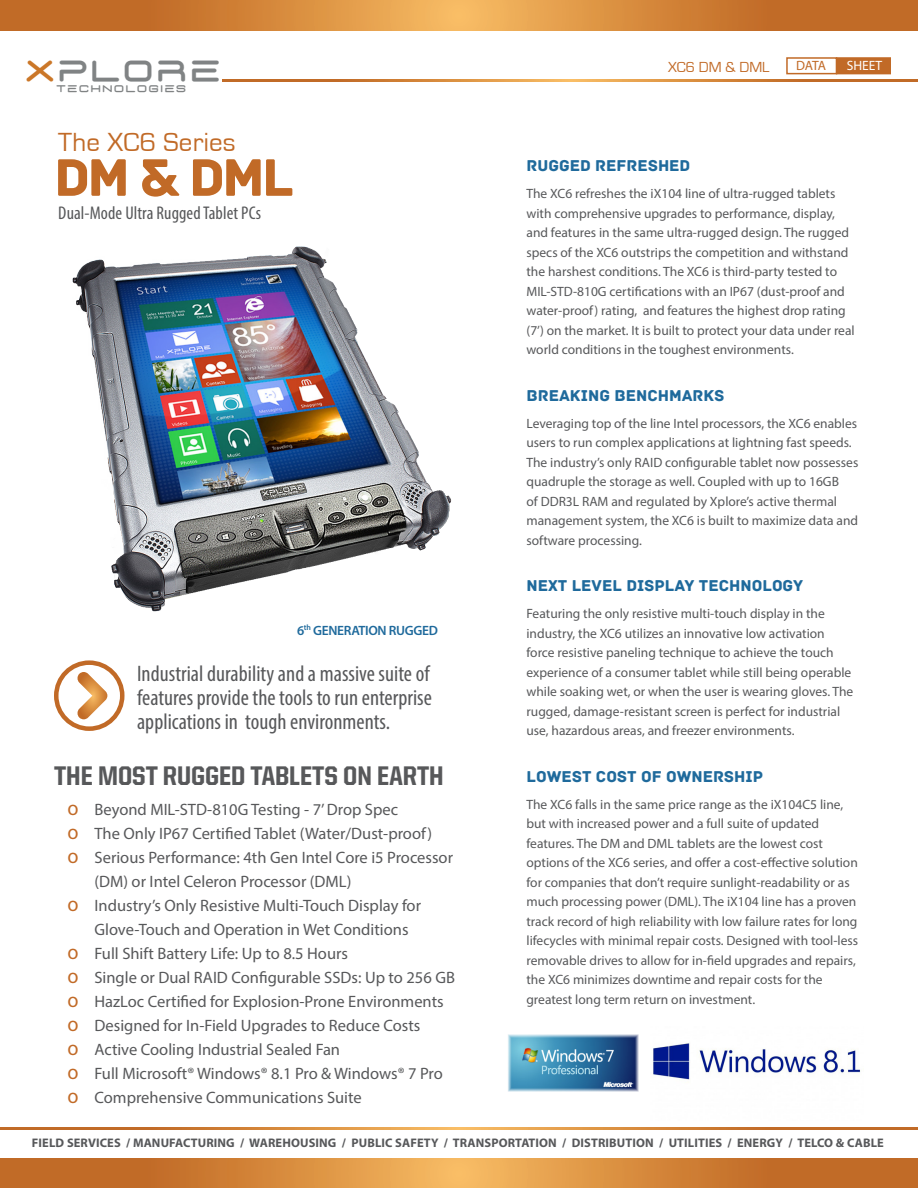
<style>
.page{position:relative;width:918px;height:1188px;background:#fff}
.page>*{position:absolute;margin:0;border:0;box-sizing:border-box;transform-origin:0 0}
.t1{font:55.5px "Archive";color:#c16a27}
.t2{font:29.25px "D3 Euronism Bold";letter-spacing:.2em;color:#808384}
.t3{font:800 27px "United Sans Semi Cond";color:#57585a}
.t4{font:27px "Eurostile";letter-spacing:.01em;color:#c16a27}
.t5{font:condensed 22.5px/24px "Myriad Pro";color:#57585a;text-align:justify}
.t6{font:condensed 18.45px "Myriad Pro";letter-spacing:.005em;color:#57585a}
.t7{font:16.5px "Myriad Pro";color:#57585a}
.t8{font:16.5px "Archive";color:#1f6a9c}
.t9{font:15px "Eurostile";color:#c16a27}
.t10{font:13.5px/19.5px "Myriad Pro";color:#57585a}
.t11{font:600 13.5px "Myriad Pro";letter-spacing:-.025em;color:#1f6a9c}
.t12{font:13.5px "Myriad Pro";color:#fff}
.t13{font:13.5px "Myriad Pro";color:#c16a27}
.t14{font:700 12.45px "Myriad Pro";letter-spacing:.01em;color:#57585a}
.t15{font:9.75px "D3 Euronism Bold";letter-spacing:.25em;color:#808384}
.s1{color:#cb7728}
.s2{font-size:21px;color:#c16a27}
</style>
<div class="page">
<svg style="left:0;top:0;width:918px;height:30px"></svg>
<svg style="left:0;top:1159px;width:918px;height:29px"></svg>
<svg style="left:222px;top:79px;width:696px;height:3px"></svg>
<svg style="left:0;top:1128px;width:918px;height:2px"></svg>
<div style="left:786px;top:57px;width:51px;height:17px;border:2px solid #c16a27"></div>
<div style="left:836px;top:57px;width:55px;height:17px;background:#c16a27;border:2px solid #c16a27"></div>
<img style="left:72px;top:246px;width:380px;height:366px">
<div style="left:54px;top:660px;width:70px;height:71px;border:4px solid #c16a27;border-radius:50%"></div>
<svg style="left:77px;top:672px;width:30px;height:47px"></svg>
<img style="left:653px;top:1043px;width:208px;height:37px">
<img style="left:508px;top:1035px;width:130px;height:57px">
<h2 class="t2" style="left:27px;top:60px;width:193px"><span class="s1">X</span>PLORE</h2>
<p class="t15" style="left:57px;top:85px;width:130px">TECHNOLOGIES</p>
<h3 class="t4" style="left:58px;top:127px;width:179px">The XC6 Series</h3>
<h1 class="t1" style="left:54px;top:145px;width:242px">DM &amp; DML</h1>
<h3 class="t6" style="left:58px;top:201px;width:204px">Dual-Mode Ultra Rugged Tablet PCs</h3>
<p class="t11" style="left:297px;top:622px;width:142px">6<sup>th</sup> GENERATION RUGGED</p>
<h3 class="t5" style="left:137px;top:661px;width:296px">Industrial durability and a massive suite of features provide the tools to run enterprise applications in tough environments.</h3>
<h3 class="t3" style="left:54px;top:761px;width:391px">THE MOST RUGGED TABLETS ON EARTH</h3>
<p class="t7" style="left:68px;top:799px;width:332px"><span class="s2">Ĕ</span> Beyond MIL-STD-810G Testing - 7’ Drop Spec</p>
<p class="t7" style="left:68px;top:823px;width:366px"><span class="s2">Ĕ</span> The Only IP67 Certified Tablet (Water/Dust-proof)</p>
<p class="t7" style="left:68px;top:847px;width:387px"><span class="s2">Ĕ</span> Serious Performance: 4th Gen Intel Core i5 Processor</p>
<p class="t7" style="left:94px;top:871px;width:258px">(DM) or Intel Celeron Processor (DML)</p>
<p class="t7" style="left:68px;top:895px;width:355px"><span class="s2">Ĕ</span> Industry’s Only Resistive Multi-Touch Display for</p>
<p class="t7" style="left:94px;top:919px;width:316px">Glove-Touch and Operation in Wet Conditions</p>
<p class="t7" style="left:68px;top:943px;width:282px"><span class="s2">Ĕ</span> Full Shift Battery Life: Up to 8.5 Hours</p>
<p class="t7" style="left:68px;top:967px;width:389px"><span class="s2">Ĕ</span> Single or Dual RAID Configurable SSDs: Up to 256 GB</p>
<p class="t7" style="left:68px;top:991px;width:378px"><span class="s2">Ĕ</span> HazLoc Certified for Explosion-Prone Environments</p>
<p class="t7" style="left:68px;top:1015px;width:355px"><span class="s2">Ĕ</span> Designed for In-Field Upgrades to Reduce Costs</p>
<p class="t7" style="left:68px;top:1039px;width:274px"><span class="s2">Ĕ</span> Active Cooling Industrial Sealed Fan</p>
<p class="t7" style="left:68px;top:1063px;width:377px"><span class="s2">Ĕ</span> Full Microsoft® Windows® 8.1 Pro &amp; Windows® 7 Pro</p>
<p class="t7" style="left:68px;top:1087px;width:296px"><span class="s2">Ĕ</span> Comprehensive Communications Suite</p>
<p class="t9" style="left:668px;top:59px;width:103px">XC6 DM &amp; DML</p>
<p class="t13" style="left:796px;top:58px;width:31px">DATA</p>
<p class="t12" style="left:847px;top:58px;width:37px">SHEET</p>
<p class="t8" style="left:526px;top:156px;width:165px">RUGGED REFRESHED</p>
<p class="t10" style="left:526px;top:184px;width:330px">The XC6 refreshes the iX104 line of ultra-rugged tablets with comprehensive upgrades to performance, display, and features in the same ultra-rugged design. The rugged specs of the XC6 outstrips the competition and withstand the harshest conditions. The XC6 is third-party tested to MIL-STD-810G certifications with an IP67 (dust-proof and water-proof) rating, and features the highest drop rating (7’) on the market. It is built to protect your data under real world conditions in the toughest environments.</p>
<p class="t8" style="left:526px;top:386px;width:199px">BREAKING BENCHMARKS</p>
<p class="t10" style="left:526px;top:413px;width:333px">Leveraging top of the line Intel processors, the XC6 enables users to run complex applications at lightning fast speeds.<br>The industry’s only RAID configurable tablet now possesses quadruple the storage as well. Coupled with up to 16GB<br>of DDR3L RAM and regulated by Xplore’s active thermal management system, the XC6 is built to maximize data and software processing.</p>
<p class="t8" style="left:526px;top:576px;width:278px">NEXT LEVEL DISPLAY TECHNOLOGY</p>
<p class="t10" style="left:526px;top:604px;width:328px">Featuring the only resistive multi-touch display in the industry, the XC6 utilizes an innovative low activation force resistive paneling technique to achieve the touch experience of a consumer tablet while still being operable while soaking wet, or when the user is wearing gloves. The rugged, damage-resistant screen is perfect for industrial use, hazardous areas, and freezer environments.</p>
<p class="t8" style="left:526px;top:767px;width:238px">LOWEST COST OF OWNERSHIP</p>
<p class="t10" style="left:526px;top:794px;width:333px">The XC6 falls in the same price range as the iX104C5 line, but with increased power and a full suite of updated features. The DM and DML tablets are the lowest cost options of the XC6 series, and offer a cost-effective solution for companies that don’t require sunlight-readability or as much processing power (DML). The iX104 line has a proven track record of high reliability with low failure rates for long lifecycles with minimal repair costs. Designed with tool-less removable drives to allow for in-field upgrades and repairs, the XC6 minimizes downtime and repair costs for the greatest long term return on investment.</p>
<p class="t14" style="left:32px;top:1135px;width:853px">FIELD SERVICES / MANUFACTURING / WAREHOUSING / PUBLIC SAFETY / TRANSPORTATION / DISTRIBUTION / UTILITIES / ENERGY / TELCO &amp; CABLE</p>
</div>
